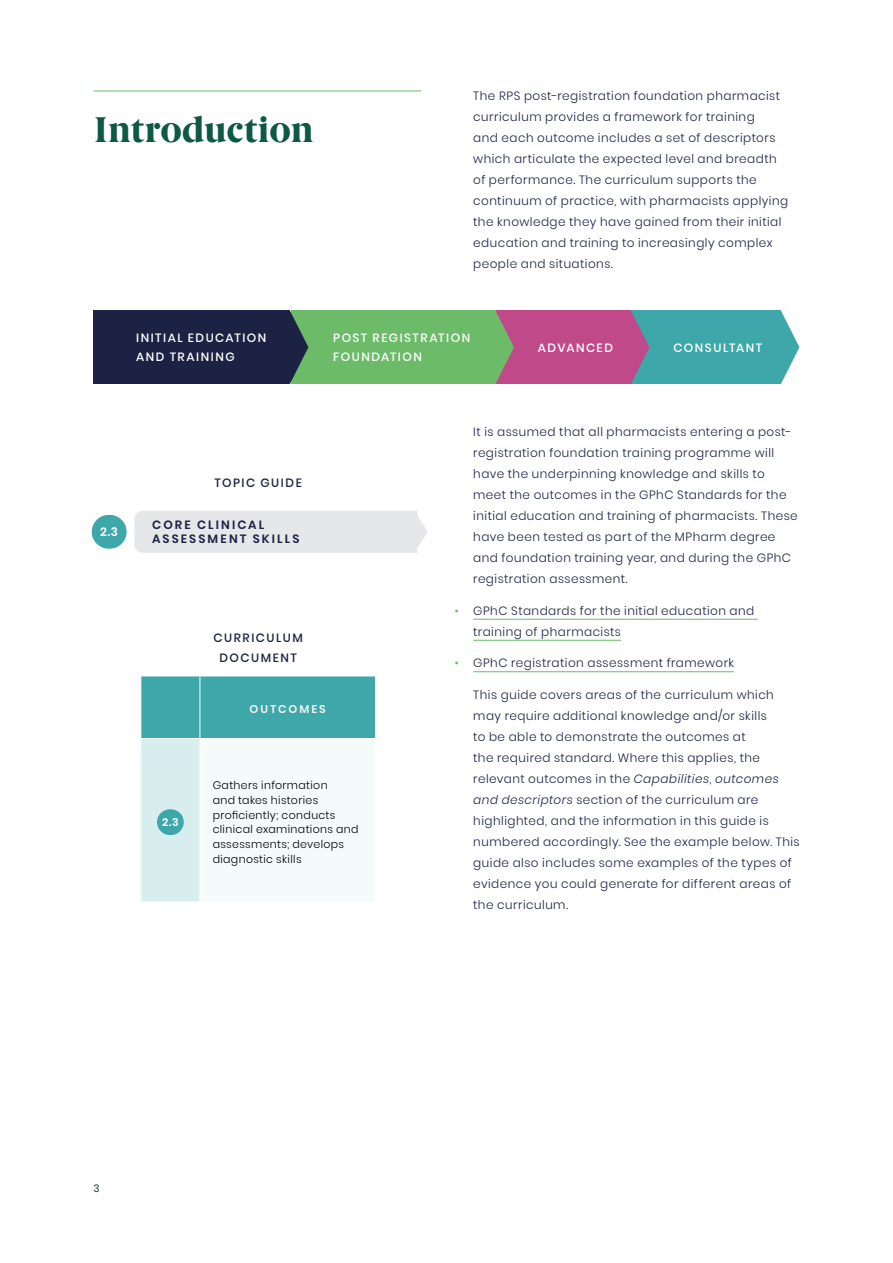
<style>
.page{position:relative;width:893px;height:1263px;background:#fff}
.page>*{position:absolute;margin:0;border:0;box-sizing:border-box;transform-origin:0 0}
.t1{font:800 36px "Berlingske Serif";letter-spacing:.005em;color:#0d5945}
.t2{font:300 12px/21px "Poppins";letter-spacing:.04em;color:#1c2244}
.t3{font:500 12px/19.5px "Poppins";letter-spacing:.12em;color:#fff}
.t4{font:500 12px/19.5px "Poppins";letter-spacing:.125em;color:#1c2244;text-align:center}
.t5{font:600 12px/13.5px "Poppins";letter-spacing:.175em;color:#1c2244}
.t6{font:600 12px "Poppins";color:#fff}
.t7{font:600 11.25px "Poppins";letter-spacing:.175em;color:#f5f0ed}
.t8{font:300 10.95px/14.5px "Poppins";letter-spacing:.035em;color:#000}
.t9{font:600 10.95px "Poppins";color:#fff}
.t10{font:10.5px "Poppins";color:#193e44}
.s1{color:#6bbb69}
.s2{font-style:italic}
</style>
<div class="page">
<hr style="left:94px;top:91px;width:327px;height:1px;background:#6bbb69">
<hr style="left:473px;top:619px;width:285px;height:1px;background:#6bbb69">
<hr style="left:473px;top:640px;width:148px;height:1px;background:#6bbb69">
<hr style="left:473px;top:671px;width:261px;height:1px;background:#6bbb69">
<div style="left:631px;top:310px;width:150px;height:74px;background:#3da7aa"></div>
<svg style="left:781px;top:311px;width:18px;height:73px"></svg>
<div style="left:495px;top:311px;width:136px;height:73px;background:#c04a89"></div>
<svg style="left:631px;top:311px;width:18px;height:73px"></svg>
<div style="left:291px;top:311px;width:204px;height:73px;background:#6bbb69"></div>
<svg style="left:495px;top:311px;width:19px;height:73px"></svg>
<div style="left:94px;top:311px;width:196px;height:73px;background:#1c2244"></div>
<svg style="left:290px;top:311px;width:18px;height:73px"></svg>
<div style="left:141px;top:676px;width:234px;height:62px;background:#3da7aa"></div>
<div style="left:141px;top:738px;width:59px;height:164px;background:#d8edee"></div>
<div style="left:200px;top:738px;width:176px;height:164px;background:#f5fbfb"></div>
<hr style="left:199px;top:676px;width:1px;height:62px;background:#fff">
<hr style="left:199px;top:739px;width:1px;height:162px;background:#fff">
<hr style="left:140px;top:738px;width:60px;height:1px;background:#fff">
<hr style="left:140px;top:901px;width:60px;height:1px;background:#fff">
<hr style="left:375px;top:739px;width:1px;height:162px;background:#fff">
<hr style="left:200px;top:738px;width:176px;height:1px;background:#fff">
<hr style="left:200px;top:901px;width:176px;height:1px;background:#fff">
<div style="left:157px;top:809px;width:27px;height:26px;background:#3da7aa;border-radius:13px"></div>
<div style="left:92px;top:515px;width:35px;height:34px;background:#3da7aa;border-radius:17px"></div>
<div style="left:134px;top:511px;width:294px;height:42px;background:#e6e7e8"></div>
<h1 class="t1" style="left:94px;top:103px;width:221px">Introduction</h1>
<p class="t2" style="left:473px;top:86px;width:317px">The RPS post-registration foundation pharmacist curriculum provides a framework for training<br>and each outcome includes a set of descriptors which articulate the expected level and breadth of performance. The curriculum supports the continuum of practice, with pharmacists applying the knowledge they have gained from their initial education and training to increasingly complex people and situations.</p>
<p class="t3" style="left:136px;top:328px;width:132px">INITIAL EDUCATION<br>AND TRAINING</p>
<p class="t3" style="left:333px;top:328px;width:138px">POST REGISTRATION<br>FOUNDATION</p>
<p class="t3" style="left:538px;top:338px;width:77px">ADVANCED</p>
<p class="t3" style="left:673px;top:338px;width:90px">CONSULTANT</p>
<p class="t6" style="left:100px;top:525px;width:19px">2.3</p>
<p class="t4" style="left:215px;top:473px;width:89px">TOPIC GUIDE</p>
<p class="t5" style="left:152px;top:518px;width:149px">CORE CLINICAL<br>ASSESSMENT SKILLS</p>
<p class="t9" style="left:162px;top:816px;width:18px">2.3</p>
<p class="t4" style="left:214px;top:628px;width:91px">CURRICULUM<br>DOCUMENT</p>
<p class="t7" style="left:250px;top:703px;width:78px">OUTCOMES</p>
<p class="t8" style="left:213px;top:778px;width:147px">Gathers information<br>and takes histories proficiently; conducts clinical examinations and assessments; develops diagnostic skills</p>
<p class="t2" style="left:473px;top:422px;width:326px">It is assumed that all pharmacists entering a post&shy;registration foundation training programme will have the underpinning knowledge and skills to meet the outcomes in the GPhC Standards for the initial education and training of pharmacists. These have been tested as part of the MPharm degree and foundation training year, and during the GPhC registration assessment.</p>
<p class="t2" style="left:473px;top:600px;width:283px;text-indent:-18px"><span class="s1">•</span> GPhC Standards for the initial education and training of pharmacists</p>
<p class="t2" style="left:455px;top:653px;width:281px"><span class="s1">•</span> GPhC registration assessment framework</p>
<p class="t2" style="left:473px;top:684px;width:328px">This guide covers areas of the curriculum which may require additional knowledge and/or skills<br>to be able to demonstrate the outcomes at<br>the required standard. Where this applies, the relevant outcomes in the <span class="s2">Capabilities, outcomes and descriptors</span> section of the curriculum are highlighted, and the information in this guide is numbered accordingly. See the example below. This guide also includes some examples of the types of evidence you could generate for different areas of the curriculum.</p>
<p class="t10" style="left:94px;top:1182px;width:8px">3</p>
</div>
